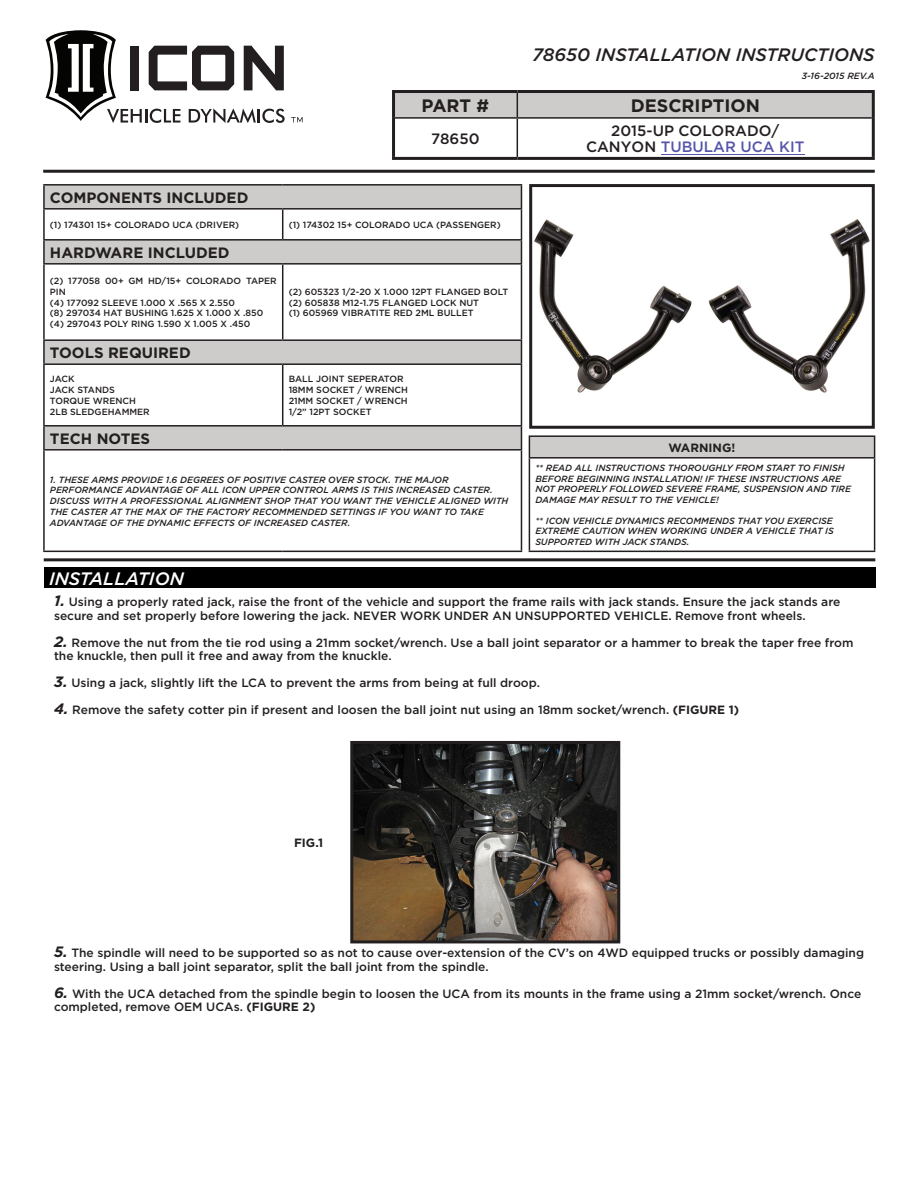
<style>
.page{position:relative;width:918px;height:1188px;background:#fff}
.page>*{position:absolute;margin:0;border:0;box-sizing:border-box;transform-origin:0 0}
.t1{font:italic 500 18px "Gotham";color:#231f20}
.t2{font:700 18px "Gotham";color:#231f20}
.t3{font:italic 500 18px "Gotham";color:#fff}
.t4{font:700 15px "Gotham";color:#231f20}
.t5{font:500 15px/16.5px "Gotham";color:#231f20;text-align:center}
.t6{font:500 12px/13.5px "Gotham";color:#231f20}
.t7{font:700 12px "Gotham";color:#231f20}
.t8{font:italic 500 9px/10.5px "Gotham";color:#231f20}
.t9{font:500 9px/10.8px "Gotham";color:#231f20}
.s1{color:#55a}
.s2{font-weight:700;font-style:italic;font-size:15px}
.s3{font-weight:700}
</style>
<div class="page">
<svg style="left:291px;top:117px;width:12px;height:5px"></svg>
<svg style="left:45px;top:30px;width:240px;height:93px"></svg>
<hr style="left:43px;top:170px;width:832px;height:3px;background:#231f20">
<div style="left:395px;top:93px;width:477px;height:24px;background:#ceccca"></div>
<hr style="left:395px;top:117px;width:122px;height:2px;background:#231f20">
<hr style="left:517px;top:117px;width:355px;height:2px;background:#231f20">
<hr style="left:517px;top:119px;width:1px;height:38px;background:#231f20">
<hr style="left:392px;top:90px;width:125px;height:3px;background:#231f20">
<hr style="left:392px;top:93px;width:3px;height:25px;background:#231f20">
<hr style="left:517px;top:90px;width:358px;height:3px;background:#231f20">
<hr style="left:872px;top:93px;width:3px;height:25px;background:#231f20">
<hr style="left:392px;top:118px;width:3px;height:39px;background:#231f20">
<hr style="left:872px;top:118px;width:3px;height:39px;background:#231f20">
<hr style="left:392px;top:157px;width:125px;height:3px;background:#231f20">
<hr style="left:517px;top:157px;width:358px;height:3px;background:#231f20">
<hr style="left:661px;top:154px;width:144px;height:1px;background:#55a">
<div style="left:529px;top:436px;width:346px;height:22px;background:#ceccca"></div>
<hr style="left:529px;top:435px;width:346px;height:2px;background:#231f20">
<svg style="left:529px;top:437px;width:1px;height:20px"></svg>
<svg style="left:874px;top:437px;width:1px;height:20px"></svg>
<hr style="left:529px;top:457px;width:346px;height:2px;background:#231f20">
<hr style="left:529px;top:459px;width:1px;height:92px;background:#231f20">
<hr style="left:874px;top:459px;width:1px;height:92px;background:#231f20">
<hr style="left:529px;top:551px;width:346px;height:1px;background:#231f20">
<img style="left:534px;top:219px;width:336px;height:174px">
<div style="left:529px;top:184px;width:346px;height:245px;border:3px solid #231f20"></div>
<svg style="left:45px;top:186px;width:476px;height:263px"></svg>
<hr style="left:43px;top:184px;width:240px;height:2px;background:#231f20">
<hr style="left:43px;top:186px;width:2px;height:22px;background:#231f20">
<hr style="left:283px;top:184px;width:239px;height:2px;background:#231f20">
<hr style="left:43px;top:208px;width:240px;height:2px;background:#231f20">
<hr style="left:43px;top:210px;width:2px;height:29px;background:#231f20">
<hr style="left:283px;top:208px;width:239px;height:2px;background:#231f20">
<svg style="left:282px;top:210px;width:1px;height:29px"></svg>
<hr style="left:43px;top:239px;width:240px;height:2px;background:#231f20">
<hr style="left:43px;top:241px;width:2px;height:22px;background:#231f20">
<hr style="left:283px;top:239px;width:239px;height:2px;background:#231f20">
<svg style="left:521px;top:186px;width:1px;height:77px"></svg>
<hr style="left:43px;top:263px;width:240px;height:2px;background:#231f20">
<hr style="left:43px;top:265px;width:2px;height:74px;background:#231f20">
<hr style="left:283px;top:263px;width:239px;height:2px;background:#231f20">
<hr style="left:282px;top:265px;width:1px;height:74px;background:#231f20">
<hr style="left:521px;top:265px;width:1px;height:74px;background:#231f20">
<hr style="left:43px;top:339px;width:240px;height:2px;background:#231f20">
<hr style="left:43px;top:341px;width:2px;height:22px;background:#231f20">
<hr style="left:283px;top:339px;width:239px;height:2px;background:#231f20">
<svg style="left:521px;top:341px;width:1px;height:22px"></svg>
<hr style="left:43px;top:363px;width:240px;height:2px;background:#231f20">
<hr style="left:43px;top:365px;width:2px;height:60px;background:#231f20">
<hr style="left:283px;top:363px;width:239px;height:2px;background:#231f20">
<hr style="left:282px;top:365px;width:1px;height:60px;background:#231f20">
<hr style="left:521px;top:365px;width:1px;height:60px;background:#231f20">
<hr style="left:43px;top:425px;width:240px;height:2px;background:#231f20">
<hr style="left:43px;top:427px;width:2px;height:22px;background:#231f20">
<hr style="left:283px;top:425px;width:239px;height:2px;background:#231f20">
<svg style="left:521px;top:427px;width:1px;height:22px"></svg>
<hr style="left:43px;top:449px;width:240px;height:2px;background:#231f20">
<hr style="left:43px;top:451px;width:2px;height:100px;background:#231f20">
<hr style="left:283px;top:449px;width:239px;height:2px;background:#231f20">
<hr style="left:521px;top:451px;width:1px;height:100px;background:#231f20">
<hr style="left:43px;top:551px;width:240px;height:1px;background:#231f20">
<hr style="left:283px;top:551px;width:239px;height:1px;background:#231f20">
<hr style="left:44px;top:558px;width:831px;height:3px;background:#231f20">
<div style="left:44px;top:567px;width:831px;height:21px;background:#000"></div>
<img style="left:354px;top:745px;width:262px;height:194px">
<div style="left:350px;top:741px;width:270px;height:202px;border:3px solid #231f20"></div>
<p class="t1" style="left:532px;top:43px;width:344px">78650 INSTALLATION INSTRUCTIONS</p>
<p class="t8" style="left:802px;top:71px;width:75px">3-16-2015 REV.A</p>
<p class="t2" style="left:422px;top:94px;width:69px">PART #</p>
<p class="t2" style="left:631px;top:94px;width:131px">DESCRIPTION</p>
<p class="t5" style="left:431px;top:130px;width:50px">78650</p>
<p class="t5" style="left:586px;top:122px;width:220px">2015-UP COLORADO/<br>CANYON <span class="s1">TUBULAR UCA KIT</span></p>
<p class="t4" style="left:50px;top:188px;width:200px">COMPONENTS INCLUDED</p>
<p class="t9" style="left:50px;top:219px;width:191px">(1) 174301 15+ COLORADO UCA (DRIVER)</p>
<p class="t9" style="left:289px;top:219px;width:214px">(1) 174302 15+ COLORADO UCA (PASSENGER)</p>
<p class="t4" style="left:50px;top:243px;width:181px">HARDWARE INCLUDED</p>
<p class="t9" style="left:50px;top:275px;width:228px">(2) 177058 00+ GM HD/15+ COLORADO TAPER<br>PIN</p>
<p class="t9" style="left:50px;top:297px;width:186px">(4) 177092 SLEEVE 1.000 X .565 X 2.550</p>
<p class="t9" style="left:50px;top:308px;width:215px">(8) 297034 HAT BUSHING 1.625 X 1.000 X .850</p>
<p class="t9" style="left:50px;top:319px;width:202px">(4) 297043 POLY RING 1.590 X 1.005 X .450</p>
<p class="t9" style="left:289px;top:286px;width:221px">(2) 605323 1/2-20 X 1.000 12PT FLANGED BOLT</p>
<p class="t9" style="left:289px;top:297px;width:192px">(2) 605838 M12-1.75 FLANGED LOCK NUT</p>
<p class="t9" style="left:289px;top:308px;width:186px">(1) 605969 VIBRATITE RED 2ML BULLET</p>
<p class="t4" style="left:50px;top:343px;width:142px">TOOLS REQUIRED</p>
<p class="t9" style="left:50px;top:374px;width:26px">JACK</p>
<p class="t9" style="left:50px;top:385px;width:66px">JACK STANDS</p>
<p class="t9" style="left:50px;top:395px;width:88px">TORQUE WRENCH</p>
<p class="t9" style="left:50px;top:406px;width:101px">2LB SLEDGEHAMMER</p>
<p class="t9" style="left:289px;top:374px;width:116px">BALL JOINT SEPERATOR</p>
<p class="t9" style="left:289px;top:385px;width:121px">18MM SOCKET / WRENCH</p>
<p class="t9" style="left:289px;top:395px;width:121px">21MM SOCKET / WRENCH</p>
<p class="t9" style="left:289px;top:406px;width:84px">1/2” 12PT SOCKET</p>
<p class="t4" style="left:50px;top:429px;width:102px">TECH NOTES</p>
<p class="t8" style="left:50px;top:474px;width:460px">1. THESE ARMS PROVIDE 1.6 DEGREES OF POSITIVE CASTER OVER STOCK. THE MAJOR PERFORMANCE ADVANTAGE OF ALL ICON UPPER CONTROL ARMS IS THIS INCREASED CASTER.<br>DISCUSS WITH A PROFESSIONAL ALIGNMENT SHOP THAT YOU WANT THE VEHICLE ALIGNED WITH THE CASTER AT THE MAX OF THE FACTORY RECOMMENDED SETTINGS IF YOU WANT TO TAKE ADVANTAGE OF THE DYNAMIC EFFECTS OF INCREASED CASTER.</p>
<p class="t3" style="left:49px;top:567px;width:136px">INSTALLATION</p>
<p class="t7" style="left:669px;top:440px;width:68px">WARNING!</p>
<p class="t8" style="left:535px;top:463px;width:317px">** READ ALL INSTRUCTIONS THOROUGHLY FROM START TO FINISH BEFORE BEGINNING INSTALLATION! IF THESE INSTRUCTIONS ARE NOT PROPERLY FOLLOWED SEVERE FRAME, SUSPENSION AND TIRE DAMAGE MAY RESULT TO THE VEHICLE!</p>
<p class="t8" style="left:535px;top:515px;width:300px;text-align:justify">** ICON VEHICLE DYNAMICS RECOMMENDS THAT YOU EXERCISE EXTREME CAUTION WHEN WORKING UNDER A VEHICLE THAT IS SUPPORTED WITH JACK STANDS.</p>
<p class="t6" style="left:54px;top:595px;width:788px"><span class="s2">1.</span> Using a properly rated jack, raise the front of the vehicle and support the frame rails with jack stands. Ensure the jack stands are secure and set properly before lowering the jack. NEVER WORK UNDER AN UNSUPPORTED VEHICLE. Remove front wheels.</p>
<p class="t6" style="left:54px;top:635px;width:801px"><span class="s2">2.</span> Remove the nut from the tie rod using a 21mm socket/wrench. Use a ball joint separator or a hammer to break the taper free from the knuckle, then pull it free and away from the knuckle.</p>
<p class="t6" style="left:54px;top:676px;width:487px"><span class="s2">3.</span> Using a jack, slightly lift the LCA to prevent the arms from being at full droop.</p>
<p class="t6" style="left:54px;top:703px;width:687px"><span class="s2">4.</span> Remove the safety cotter pin if present and loosen the ball joint nut using an 18mm socket/wrench. <span class="s3">(FIGURE 1)</span></p>
<p class="t7" style="left:294px;top:835px;width:31px">FIG.1</p>
<p class="t6" style="left:54px;top:946px;width:812px"><span class="s2">5.</span> The spindle will need to be supported so as not to cause over-extension of the CV’s on 4WD equipped trucks or possibly damaging steering. Using a ball joint separator, split the ball joint from the spindle.</p>
<p class="t6" style="left:54px;top:986px;width:809px"><span class="s2">6.</span> With the UCA detached from the spindle begin to loosen the UCA from its mounts in the frame using a 21mm socket/wrench. Once completed, remove OEM UCAs. <span class="s3">(FIGURE 2)</span></p>
</div>
